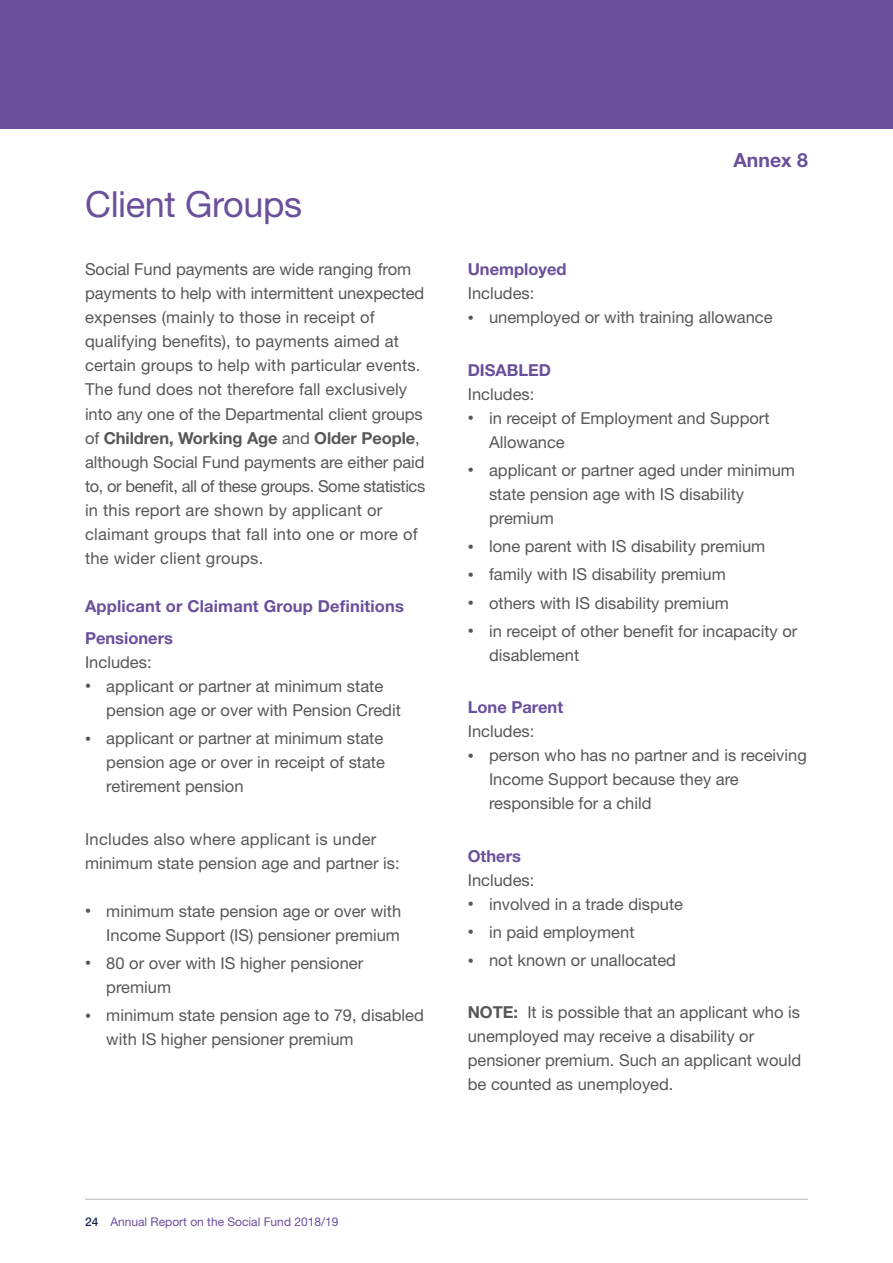
<style>
.page{position:relative;width:893px;height:1263px;background:#fff}
.page>*{position:absolute;margin:0;border:0;box-sizing:border-box;transform-origin:0 0}
.t1{font:36px "Helvetica Neue LT Std";letter-spacing:-.01em;color:#6a4f9b}
.t2{font:700 19.5px "Helvetica Neue LT Std";color:#6a4f9b}
.t3{font:16.5px/24px "Helvetica Neue LT Std";color:#575756}
.t4{font:700 16.5px/32.5px "Helvetica Neue LT Std";color:#6a4f9b}
.t5{font:12px "Helvetica Neue LT Std";color:#6a4f9b}
.s1{font-weight:700}
.s2{font-size:12px}
.s3{font-weight:500;color:#1d2b50}
</style>
<div class="page">
<div style="left:0;top:0;width:893px;height:128px;background:#6a4f9b"></div>
<hr style="left:85px;top:1199px;width:722px;height:1px;background:#b3b2b2">
<h1 class="t1" style="left:85px;top:183px;width:219px">Client Groups</h1>
<p class="t3" style="left:85px;top:257px;width:342px">Social Fund payments are wide ranging from payments to help with intermittent unexpected expenses (mainly to those in receipt of qualifying benefits), to payments aimed at certain groups to help with particular events.<br>The fund does not therefore fall exclusively into any one of the Departmental client groups of <span class="s1">Children, Working Age</span> and <span class="s1">Older People</span>, although Social Fund payments are either paid to, or benefit, all of these groups. Some statistics in this report are shown by applicant or claimant groups that fall into one or more of the wider client groups.</p>
<p class="t4" style="left:85px;top:589px;width:320px">Applicant or Claimant Group Definitions<br>Pensioners</p>
<p class="t3" style="left:85px;top:650px;width:68px">Includes:</p>
<p class="t3" style="left:106px;top:674px;width:296px;text-indent:-21px"><span class="s2">•</span> applicant or partner at minimum state pension age or over with Pension Credit</p>
<p class="t3" style="left:106px;top:726px;width:280px;text-align:justify;text-indent:-21px"><span class="s2">•</span> applicant or partner at minimum state pension age or over in receipt of state retirement pension</p>
<p class="t3" style="left:85px;top:826px;width:316px">Includes also where applicant is under minimum state pension age and partner is:</p>
<p class="t3" style="left:85px;top:898px;width:318px;text-align:right"><span class="s2">•</span> minimum state pension age or over with<br>Income Support (IS) pensioner premium</p>
<p class="t3" style="left:106px;top:951px;width:258px;text-indent:-21px"><span class="s2">•</span> 80 or over with IS higher pensioner premium</p>
<p class="t3" style="left:106px;top:1003px;width:319px;text-indent:-21px"><span class="s2">•</span> minimum state pension age to 79, disabled with IS higher pensioner premium</p>
<p class="t2" style="left:733px;top:148px;width:76px">Annex 8</p>
<p class="t4" style="left:468px;top:253px;width:100px">Unemployed</p>
<p class="t3" style="left:468px;top:281px;width:68px">Includes:</p>
<p class="t3" style="left:468px;top:305px;width:306px"><span class="s2">•</span> unemployed or with training allowance</p>
<p class="t4" style="left:468px;top:353px;width:85px">DISABLED</p>
<p class="t3" style="left:468px;top:382px;width:68px">Includes:</p>
<p class="t3" style="left:489px;top:406px;width:282px;text-indent:-21px"><span class="s2">•</span> in receipt of Employment and Support<br>Allowance</p>
<p class="t3" style="left:489px;top:458px;width:307px;text-indent:-21px"><span class="s2">•</span> applicant or partner aged under minimum state pension age with IS disability premium</p>
<p class="t3" style="left:468px;top:534px;width:299px"><span class="s2">•</span> lone parent with IS disability premium</p>
<p class="t3" style="left:468px;top:562px;width:260px"><span class="s2">•</span> family with IS disability premium</p>
<p class="t3" style="left:468px;top:591px;width:263px"><span class="s2">•</span> others with IS disability premium</p>
<p class="t3" style="left:489px;top:619px;width:310px;text-indent:-21px"><span class="s2">•</span> in receipt of other benefit for incapacity or disablement</p>
<p class="t4" style="left:468px;top:691px;width:97px">Lone Parent</p>
<p class="t3" style="left:468px;top:719px;width:68px">Includes:</p>
<p class="t3" style="left:489px;top:743px;width:319px;text-indent:-21px"><span class="s2">•</span> person who has no partner and is receiving<br>Income Support because they are responsible for a child</p>
<p class="t4" style="left:468px;top:839px;width:55px">Others</p>
<p class="t3" style="left:468px;top:867px;width:68px">Includes:</p>
<p class="t3" style="left:468px;top:891px;width:217px"><span class="s2">•</span> involved in a trade dispute</p>
<p class="t3" style="left:468px;top:920px;width:168px"><span class="s2">•</span> in paid employment</p>
<p class="t3" style="left:468px;top:948px;width:210px"><span class="s2">•</span> not known or unallocated</p>
<p class="t3" style="left:468px;top:1000px;width:335px"><span class="s1">NOTE:</span> It is possible that an applicant who is unemployed may receive a disability or pensioner premium. Such an applicant would be counted as unemployed.</p>
<p class="t5" style="left:85px;top:1214px;width:255px"><span class="s3">24</span> Annual Report on the Social Fund 2018/19</p>
</div>
